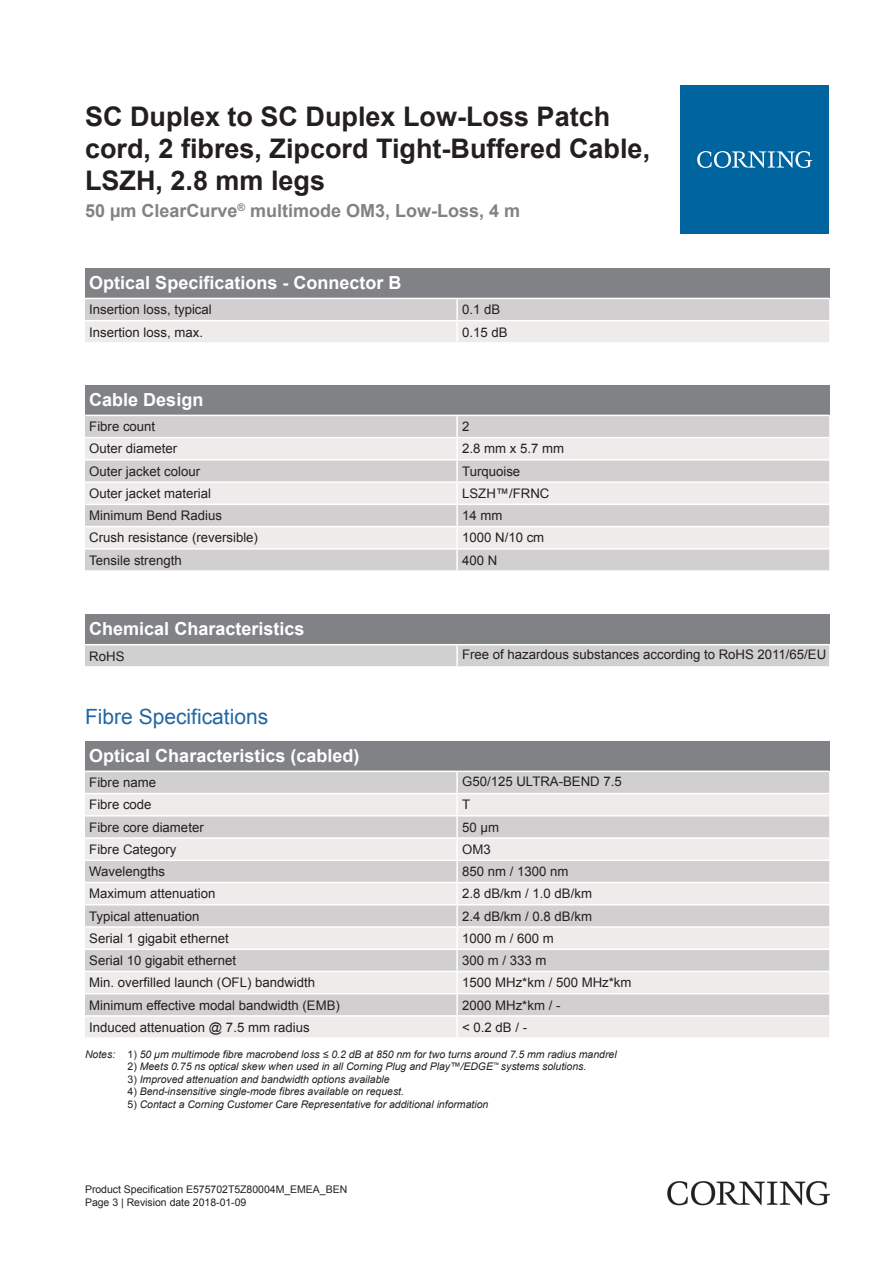
<style>
.page{position:relative;width:893px;height:1263px;background:#fff}
.page>*{position:absolute;margin:0;border:0;box-sizing:border-box;transform-origin:0 0}
.t1{font:700 27px/32.4px "Arial";color:#231f20}
.t2{font:21px "Arial";color:#2166a2}
.t3{font:700 18px "Arial";color:#fff}
.t4{font:700 18px "Arial";color:#808285}
.t5{font:13.2px "Arial";color:#231f20}
.t6{font:italic 10.5px "Arial";color:#231f20}
.t7{font:10.5px/12.6px "Arial";color:#231f20}
.s1{font-style:normal}
</style>
<div class="page">
<div style="left:85px;top:268px;width:744px;height:30px;background:#808285"></div>
<svg style="left:85px;top:299px;width:744px;height:43px;background:#dfdddd"></svg>
<hr style="left:456px;top:299px;width:2px;height:21px;background:#fff">
<hr style="left:456px;top:321px;width:2px;height:21px;background:#fff">
<hr style="left:85px;top:320px;width:372px;height:1px;background:#fff">
<hr style="left:457px;top:320px;width:372px;height:1px;background:#fff">
<div style="left:85px;top:385px;width:744px;height:30px;background:#808285"></div>
<div style="left:85px;top:416px;width:744px;height:154px;background:#d1cfcf"></div>
<svg style="left:85px;top:438px;width:744px;height:110px;background:#e2e0e0"></svg>
<hr style="left:456px;top:416px;width:2px;height:21px;background:#fff">
<hr style="left:456px;top:438px;width:2px;height:21px;background:#fff">
<hr style="left:456px;top:461px;width:2px;height:20px;background:#fff">
<hr style="left:456px;top:483px;width:2px;height:21px;background:#fff">
<hr style="left:456px;top:505px;width:2px;height:21px;background:#fff">
<hr style="left:456px;top:527px;width:2px;height:21px;background:#fff">
<hr style="left:456px;top:549px;width:2px;height:21px;background:#fff">
<hr style="left:85px;top:437px;width:372px;height:1px;background:#fff">
<hr style="left:457px;top:437px;width:372px;height:1px;background:#fff">
<hr style="left:85px;top:459px;width:372px;height:2px;background:#fff">
<hr style="left:457px;top:459px;width:372px;height:2px;background:#fff">
<hr style="left:85px;top:481px;width:372px;height:2px;background:#fff">
<hr style="left:457px;top:481px;width:372px;height:2px;background:#fff">
<hr style="left:85px;top:504px;width:372px;height:1px;background:#fff">
<hr style="left:457px;top:504px;width:372px;height:1px;background:#fff">
<hr style="left:85px;top:526px;width:372px;height:1px;background:#fff">
<hr style="left:457px;top:526px;width:372px;height:1px;background:#fff">
<hr style="left:85px;top:548px;width:372px;height:1px;background:#fff">
<hr style="left:457px;top:548px;width:372px;height:1px;background:#fff">
<div style="left:85px;top:614px;width:744px;height:30px;background:#808285"></div>
<div style="left:85px;top:645px;width:744px;height:21px;background:#d1cfcf"></div>
<hr style="left:456px;top:645px;width:2px;height:21px;background:#fff">
<div style="left:85px;top:741px;width:744px;height:29px;background:#808285"></div>
<div style="left:85px;top:772px;width:744px;height:21px;background:#d1cfcf"></div>
<svg style="left:85px;top:794px;width:744px;height:243px;background:#e0dfde"></svg>
<hr style="left:456px;top:772px;width:2px;height:21px;background:#fff">
<hr style="left:456px;top:794px;width:2px;height:21px;background:#fff">
<hr style="left:456px;top:816px;width:2px;height:21px;background:#fff">
<hr style="left:456px;top:839px;width:2px;height:20px;background:#fff">
<hr style="left:456px;top:861px;width:2px;height:21px;background:#fff">
<hr style="left:456px;top:883px;width:2px;height:21px;background:#fff">
<hr style="left:456px;top:905px;width:2px;height:21px;background:#fff">
<hr style="left:456px;top:928px;width:2px;height:20px;background:#fff">
<hr style="left:456px;top:950px;width:2px;height:21px;background:#fff">
<hr style="left:456px;top:972px;width:2px;height:21px;background:#fff">
<hr style="left:456px;top:994px;width:2px;height:21px;background:#fff">
<hr style="left:456px;top:1017px;width:2px;height:20px;background:#fff">
<hr style="left:85px;top:815px;width:372px;height:1px;background:#fff">
<hr style="left:457px;top:815px;width:372px;height:1px;background:#fff">
<hr style="left:85px;top:837px;width:372px;height:2px;background:#fff">
<hr style="left:457px;top:837px;width:372px;height:2px;background:#fff">
<hr style="left:85px;top:859px;width:372px;height:2px;background:#fff">
<hr style="left:457px;top:859px;width:372px;height:2px;background:#fff">
<hr style="left:85px;top:882px;width:372px;height:1px;background:#fff">
<hr style="left:457px;top:882px;width:372px;height:1px;background:#fff">
<hr style="left:85px;top:904px;width:372px;height:1px;background:#fff">
<hr style="left:457px;top:904px;width:372px;height:1px;background:#fff">
<hr style="left:85px;top:926px;width:372px;height:2px;background:#fff">
<hr style="left:457px;top:926px;width:372px;height:2px;background:#fff">
<hr style="left:85px;top:948px;width:372px;height:2px;background:#fff">
<hr style="left:457px;top:948px;width:372px;height:2px;background:#fff">
<hr style="left:85px;top:971px;width:372px;height:1px;background:#fff">
<hr style="left:457px;top:971px;width:372px;height:1px;background:#fff">
<hr style="left:85px;top:993px;width:372px;height:1px;background:#fff">
<hr style="left:457px;top:993px;width:372px;height:1px;background:#fff">
<hr style="left:85px;top:1015px;width:372px;height:2px;background:#fff">
<hr style="left:457px;top:1015px;width:372px;height:2px;background:#fff">
<div style="left:680px;top:85px;width:149px;height:149px;background:#00649e"></div>
<svg style="left:697px;top:151px;width:115px;height:17px"></svg>
<img style="left:668px;top:1181px;width:161px;height:24px">
<h1 class="t1" style="left:85px;top:100px;width:567px">SC Duplex to SC Duplex Low-Loss Patch cord, 2 fibres, Zipcord Tight-Buffered Cable,<br>LSZH, 2.8 mm legs</h1>
<h3 class="t4" style="left:85px;top:198px;width:437px">50 µm ClearCurve<sup>®</sup> multimode OM3, Low-Loss, 4 m</h3>
<h3 class="t3" style="left:89px;top:270px;width:314px">Optical Specifications - Connector B</h3>
<p class="t5" style="left:89px;top:301px;width:124px">Insertion loss, typical</p>
<p class="t5" style="left:462px;top:301px;width:40px">0.1 dB</p>
<p class="t5" style="left:89px;top:323px;width:115px">Insertion loss, max.</p>
<p class="t5" style="left:462px;top:323px;width:47px">0.15 dB</p>
<h3 class="t3" style="left:89px;top:387px;width:116px">Cable Design</h3>
<p class="t5" style="left:89px;top:417px;width:68px">Fibre count</p>
<p class="t5" style="left:462px;top:417px;width:9px">2</p>
<p class="t5" style="left:89px;top:440px;width:90px">Outer diameter</p>
<p class="t5" style="left:462px;top:440px;width:103px">2.8 mm x 5.7 mm</p>
<p class="t5" style="left:89px;top:462px;width:112px">Outer jacket colour</p>
<p class="t5" style="left:462px;top:462px;width:60px">Turquoise</p>
<p class="t5" style="left:89px;top:484px;width:123px">Outer jacket material</p>
<p class="t5" style="left:462px;top:484px;width:89px">LSZH™/FRNC</p>
<p class="t5" style="left:89px;top:506px;width:134px">Minimum Bend Radius</p>
<p class="t5" style="left:462px;top:506px;width:42px">14 mm</p>
<p class="t5" style="left:89px;top:529px;width:170px">Crush resistance (reversible)</p>
<p class="t5" style="left:462px;top:529px;width:84px">1000 N/10 cm</p>
<p class="t5" style="left:89px;top:551px;width:94px">Tensile strength</p>
<p class="t5" style="left:462px;top:551px;width:37px">400 N</p>
<h3 class="t3" style="left:89px;top:616px;width:217px">Chemical Characteristics</h3>
<p class="t5" style="left:89px;top:647px;width:37px">RoHS</p>
<p class="t5" style="left:462px;top:645px;width:366px">Free of hazardous substances according to RoHS 2011/65/EU</p>
<h2 class="t2" style="left:85px;top:702px;width:185px">Fibre Specifications</h2>
<h3 class="t3" style="left:89px;top:743px;width:272px">Optical Characteristics (cabled)</h3>
<p class="t5" style="left:89px;top:773px;width:68px">Fibre name</p>
<p class="t5" style="left:462px;top:772px;width:161px">G50/125 ULTRA-BEND 7.5</p>
<p class="t5" style="left:89px;top:796px;width:64px">Fibre code</p>
<p class="t5" style="left:462px;top:796px;width:10px">T</p>
<p class="t5" style="left:89px;top:818px;width:116px">Fibre core diameter</p>
<p class="t5" style="left:462px;top:818px;width:38px">50 µm</p>
<p class="t5" style="left:89px;top:840px;width:89px">Fibre Category</p>
<p class="t5" style="left:462px;top:840px;width:30px">OM3</p>
<p class="t5" style="left:89px;top:862px;width:77px">Wavelengths</p>
<p class="t5" style="left:462px;top:862px;width:108px">850 nm / 1300 nm</p>
<p class="t5" style="left:89px;top:885px;width:128px">Maximum attenuation</p>
<p class="t5" style="left:462px;top:885px;width:131px">2.8 dB/km / 1.0 dB/km</p>
<p class="t5" style="left:89px;top:907px;width:112px">Typical attenuation</p>
<p class="t5" style="left:462px;top:907px;width:131px">2.4 dB/km / 0.8 dB/km</p>
<p class="t5" style="left:89px;top:929px;width:141px">Serial 1 gigabit ethernet</p>
<p class="t5" style="left:462px;top:929px;width:93px">1000 m / 600 m</p>
<p class="t5" style="left:89px;top:951px;width:148px">Serial 10 gigabit ethernet</p>
<p class="t5" style="left:462px;top:951px;width:86px">300 m / 333 m</p>
<p class="t5" style="left:89px;top:973px;width:227px">Min. overfilled launch (OFL) bandwidth</p>
<p class="t5" style="left:462px;top:973px;width:171px">1500 MHz*km / 500 MHz*km</p>
<p class="t5" style="left:89px;top:996px;width:252px">Minimum effective modal bandwidth (EMB)</p>
<p class="t5" style="left:462px;top:996px;width:100px">2000 MHz*km / -</p>
<p class="t5" style="left:89px;top:1018px;width:222px">Induced attenuation @ 7.5 mm radius</p>
<p class="t5" style="left:462px;top:1018px;width:66px">&lt; 0.2 dB / -</p>
<p class="t6" style="left:85px;top:1047px;width:533px">Notes: <span class="s1">1)</span> 50 μm multimode fibre macrobend loss ≤ 0.2 dB at 850 nm for two turns around 7.5 mm radius mandrel</p>
<p class="t6" style="left:128px;top:1060px;width:460px"><span class="s1">2)</span> Meets 0.75 ns optical skew when used in all Corning Plug and Play™/EDGE<sup>™</sup> systems solutions.</p>
<p class="t6" style="left:128px;top:1072px;width:264px"><span class="s1">3)</span> Improved attenuation and bandwidth options available</p>
<p class="t6" style="left:128px;top:1085px;width:278px"><span class="s1">4)</span> Bend-insensitive single-mode fibres available on request.</p>
<p class="t6" style="left:128px;top:1097px;width:362px"><span class="s1">5)</span> Contact a Corning Customer Care Representative for additional information</p>
<p class="t7" style="left:85px;top:1183px;width:264px">Product Specification E575702T5Z80004M_EMEA_BEN<br>Page 3 | Revision date 2018-01-09</p>
</div>
